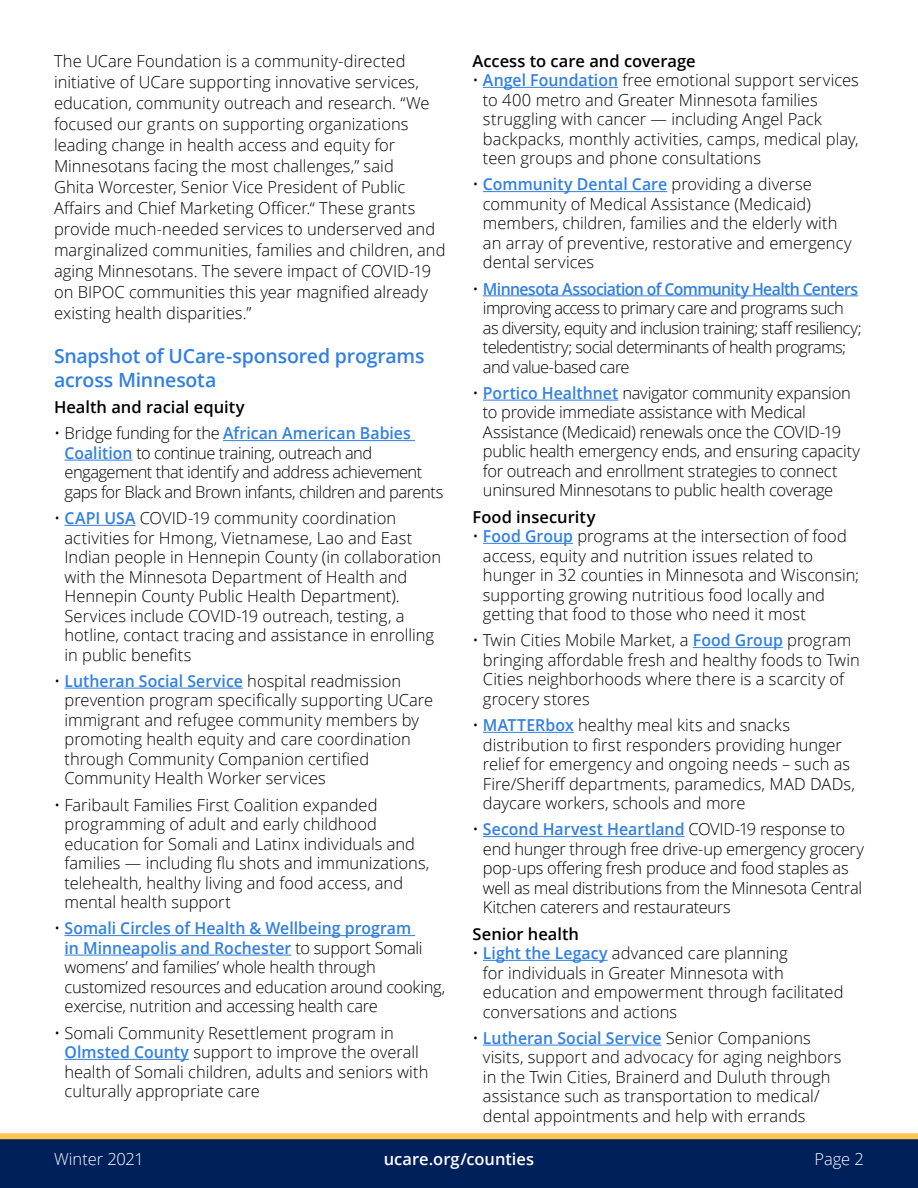
<style>
.page{position:relative;width:918px;height:1188px;background:#fff}
.page>*{position:absolute;margin:0;border:0;box-sizing:border-box;transform-origin:0 0}
.t1{font:600 19.5px/24px "Open Sans";letter-spacing:-.01em;color:#307fe2}
.t2{font:300 16.5px/19.5px "Open Sans";color:#000}
.t3{font:300 16.5px/19.5px "Open Sans";letter-spacing:-.02em;color:#000}
.t4{font:300 16.5px/19.5px "Open Sans";letter-spacing:-.04em;color:#000}
.t5{font:300 16.5px/19.5px "Open Sans";letter-spacing:-.03em;color:#000}
.t6{font:600 16.5px "Open Sans";color:#000}
.t7{font:600 16.5px "Open Sans";color:#fff}
.t8{font:300 16.5px "Open Sans";letter-spacing:-.01em;color:#fff}
.s1{font-weight:600;color:#307fe2}
</style>
<div class="page">
<svg style="left:0;top:1133px;width:918px;height:55px;background:#1c335a"></svg>
<hr style="left:223px;top:440px;width:192px;height:1px;background:#307fe2">
<hr style="left:64px;top:460px;width:69px;height:1px;background:#307fe2">
<hr style="left:64px;top:525px;width:72px;height:1px;background:#307fe2">
<hr style="left:64px;top:688px;width:179px;height:1px;background:#307fe2">
<hr style="left:64px;top:935px;width:351px;height:1px;background:#307fe2">
<hr style="left:64px;top:955px;width:227px;height:1px;background:#307fe2">
<hr style="left:64px;top:1059px;width:125px;height:1px;background:#307fe2">
<hr style="left:483px;top:87px;width:135px;height:1px;background:#307fe2">
<hr style="left:483px;top:191px;width:184px;height:1px;background:#307fe2">
<hr style="left:483px;top:295px;width:375px;height:1px;background:#307fe2">
<hr style="left:483px;top:400px;width:135px;height:1px;background:#307fe2">
<hr style="left:483px;top:543px;width:90px;height:1px;background:#307fe2">
<hr style="left:693px;top:647px;width:90px;height:1px;background:#307fe2">
<hr style="left:483px;top:732px;width:91px;height:1px;background:#307fe2">
<hr style="left:483px;top:836px;width:202px;height:1px;background:#307fe2">
<hr style="left:483px;top:960px;width:125px;height:1px;background:#307fe2">
<hr style="left:483px;top:1045px;width:178px;height:1px;background:#307fe2">
<p class="t2" style="left:54px;top:50px;width:393px;line-height:21px">The UCare Foundation is a community-directed initiative of UCare supporting innovative services, education, community outreach and research. “We focused our grants on supporting organizations leading change in health access and equity for Minnesotans facing the most challenges,” said<br>Ghita Worcester, Senior Vice President of Public Affairs and Chief Marketing Officer.“ These grants provide much-needed services to underserved and marginalized communities, families and children, and aging Minnesotans. The severe impact of COVID-19 on BIPOC communities this year magnified already existing health disparities.”</p>
<p class="t1" style="left:54px;top:343px;width:372px">Snapshot of UCare-sponsored programs across Minnesota</p>
<p class="t6" style="left:54px;top:396px;width:192px">Health and racial equity</p>
<p class="t5" style="left:64px;top:423px;width:381px;text-indent:-10px">• Bridge funding for the <span class="s1">African American Babies Coalition</span> to continue training, outreach and engagement that identify and address achievement gaps for Black and Brown infants, children and parents</p>
<p class="t2" style="left:64px;top:508px;width:378px;text-indent:-10px">• <span class="s1">CAPI USA</span> COVID-19 community coordination activities for Hmong, Vietnamese, Lao and East Indian people in Hennepin County (in collaboration with the Minnesota Department of Health and Hennepin County Public Health Department).<br>Services include COVID-19 outreach, testing, a hotline, contact tracing and assistance in enrolling in public benefits</p>
<p class="t2" style="left:64px;top:671px;width:370px;text-indent:-10px">• <span class="s1">Lutheran Social Service</span> hospital readmission prevention program specifically supporting UCare immigrant and refugee community members by promoting health equity and care coordination through Community Companion certified Community Health Worker services</p>
<p class="t2" style="left:64px;top:794px;width:366px;text-indent:-10px">• Faribault Families First Coalition expanded programming of adult and early childhood education for Somali and Latinx individuals and families — including flu shots and immunizations, telehealth, healthy living and food access, and mental health support</p>
<p class="t3" style="left:64px;top:918px;width:383px;text-indent:-10px">• <span class="s1">Somali Circles of Health &amp; Wellbeing program<br>in Minneapolis and Rochester</span> to support Somali womens’ and families’ whole health through customized resources and education around cooking, exercise, nutrition and accessing health care</p>
<p class="t2" style="left:64px;top:1022px;width:366px;text-indent:-10px">• Somali Community Resettlement program in <span class="s1">Olmsted County</span> support to improve the overall health of Somali children, adults and seniors with culturally appropriate care</p>
<p class="t6" style="left:472px;top:49px;width:225px">Access to care and coverage</p>
<p class="t2" style="left:483px;top:70px;width:377px;text-indent:-10px">• <span class="s1">Angel Foundation</span> free emotional support services to 400 metro and Greater Minnesota families struggling with cancer — including Angel Pack backpacks, monthly activities, camps, medical play, teen groups and phone consultations</p>
<p class="t2" style="left:483px;top:174px;width:370px;text-indent:-10px">• <span class="s1">Community Dental Care</span> providing a diverse community of Medical Assistance (Medicaid) members, children, families and the elderly with an array of preventive, restorative and emergency dental services</p>
<p class="t4" style="left:483px;top:278px;width:380px;text-indent:-10px">• <span class="s1">Minnesota Association of Community Health Centers </span>improving access to primary care and programs such as diversity, equity and inclusion training; staff resiliency; teledentistry; social determinants of health programs; and value-based care</p>
<p class="t3" style="left:483px;top:383px;width:379px;text-indent:-10px">• <span class="s1">Portico Healthnet</span> navigator community expansion to provide immediate assistance with Medical Assistance (Medicaid) renewals once the COVID-19 public health emergency ends, and ensuring capacity for outreach and enrollment strategies to connect uninsured Minnesotans to public health coverage</p>
<p class="t6" style="left:472px;top:505px;width:125px">Food insecurity</p>
<p class="t2" style="left:483px;top:526px;width:378px;text-indent:-10px">• <span class="s1">Food Group</span> programs at the intersection of food access, equity and nutrition issues related to hunger in 32 counties in Minnesota and Wisconsin; supporting growing nutritious food locally and getting that food to those who need it most</p>
<p class="t2" style="left:483px;top:630px;width:378px;text-indent:-10px">• Twin Cities Mobile Market, a <span class="s1">Food Group</span> program bringing affordable fresh and healthy foods to Twin Cities neighborhoods where there is a scarcity of grocery stores</p>
<p class="t2" style="left:483px;top:715px;width:373px;text-indent:-10px">• <span class="s1">MATTERbox</span> healthy meal kits and snacks distribution to first responders providing hunger relief for emergency and ongoing needs – such as Fire/Sheriff departments, paramedics, MAD DADs, daycare workers, schools and more</p>
<p class="t3" style="left:483px;top:819px;width:383px;text-indent:-10px">• <span class="s1">Second Harvest Heartland</span> COVID-19 response to end hunger through free drive-up emergency grocery pop-ups offering fresh produce and food staples as well as meal distributions from the Minnesota Central Kitchen caterers and restaurateurs</p>
<p class="t6" style="left:472px;top:922px;width:108px">Senior health</p>
<p class="t2" style="left:483px;top:943px;width:362px;text-indent:-10px">• <span class="s1">Light the Legacy</span> advanced care planning<br>for individuals in Greater Minnesota with education and empowerment through facilitated conversations and actions</p>
<p class="t2" style="left:483px;top:1028px;width:360px;text-indent:-10px">• <span class="s1">Lutheran Social Service</span> Senior Companions visits, support and advocacy for aging neighbors in the Twin Cities, Brainerd and Duluth through assistance such as transportation to medical/ dental appointments and help with errands</p>
<p class="t8" style="left:54px;top:1148px;width:91px">Winter 2021</p>
<p class="t7" style="left:384px;top:1148px;width:152px">ucare.org/counties</p>
<p class="t8" style="left:815px;top:1148px;width:51px">Page 2</p>
</div>
